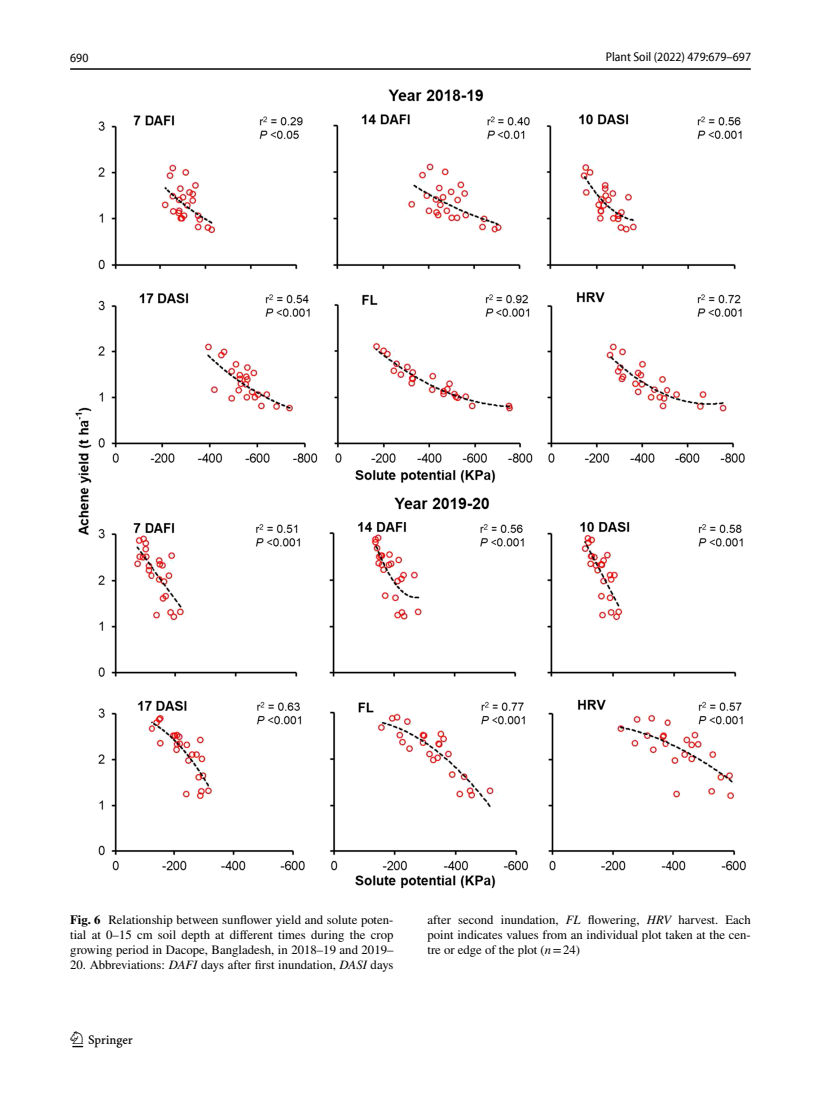
<style>
.page{position:relative;width:821px;height:1106px;background:#fff}
.page>*{position:absolute;margin:0;border:0;box-sizing:border-box;transform-origin:0 0}
.t1{font:22.5px "Springnew Regular 2";color:#000}
.t2{font:12.75px/15px "STIX";color:#000;text-align:justify}
.t3{font:semi-condensed 12.75px "Myriad Pro Unic";color:#000}
.t4{font:12.75px "Myriad Pro Unic Semi Condensed 2";color:#000}
.s1{font-weight:700}
.s2{font-style:italic}
</style>
<div class="page">
<hr style="left:70px;top:68px;width:680px;height:2px;background:#000">
<img style="left:75px;top:89px;width:671px;height:799px">
<p class="t4" style="left:70px;top:53px;width:20px">690</p>
<p class="t3" style="left:606px;top:52px;width:147px">Plant Soil (2022) 479:679–697</p>
<p class="t2" style="left:70px;top:912px;width:325px"><span class="s1">Fig. 6</span> Relationship between sunflower yield and solute poten&shy;tial at 0–15 cm soil depth at different times during the crop growing period in Dacope, Bangladesh, in 2018–19 and 2019–</p>
<p class="t2" style="left:70px;top:957px;width:325px">20. Abbreviations: <span class="s2">DAFI</span> days after first inundation, <span class="s2">DASI</span> days</p>
<h1 class="t1" style="left:72px;top:1031px;width:62px">1 3</h1>
<p class="t2" style="left:427px;top:912px;width:325px">after second inundation, <span class="s2">FL</span> flowering, <span class="s2">HRV</span> harvest. Each point indicates values from an individual plot taken at the cen&shy;tre or edge of the plot (<span class="s2">n</span>=24)</p>
</div>
